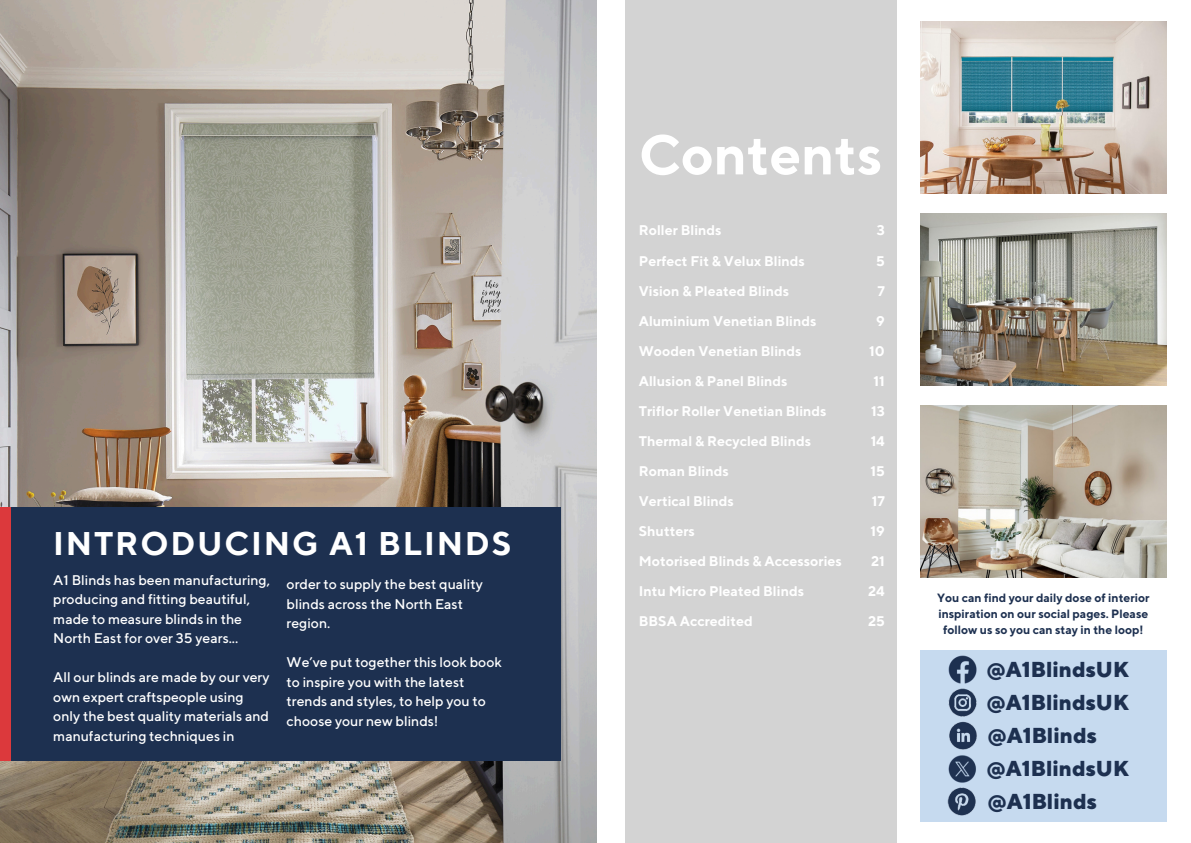
<style>
.page{position:relative;width:1191px;height:843px;background:#fff}
.page>*{position:absolute;margin:0;border:0;box-sizing:border-box;transform-origin:0 0}
.t1{font:700 55.8px "TT Norms";color:#fff}
.t2{font:700 32.8px "TT Norms";letter-spacing:.055em;color:#fff}
.t3{font:800 21.6px "TT Norms";color:#1d3050}
.t4{font:500 14px/19.5px "TT Norms";color:#fff}
.t5{font:700 14px/30px "TT Norms";color:#fff}
.t6{font:700 12px/15.8px "TT Norms";color:#1d3050;text-align:center}
</style>
<div class="page">
<img style="left:0;top:0;width:596px;height:842px">
<div style="left:625px;top:0;width:271px;height:842px;background:#d3d3d3"></div>
<img style="left:920px;top:405px;width:246px;height:172px">
<img style="left:920px;top:21px;width:246px;height:172px">
<img style="left:920px;top:213px;width:246px;height:172px">
<div style="left:7px;top:507px;width:554px;height:254px;background:#1d3050"></div>
<div style="left:0;top:507px;width:11px;height:254px;background:#dc393c"></div>
<div style="left:920px;top:649px;width:246px;height:172px;background:#c6daef"></div>
<img style="left:948px;top:655px;width:29px;height:95px">
<img style="left:947px;top:755px;width:29px;height:61px">
<p class="t2" style="left:53px;top:523px;width:459px">INTRODUCING A1 BLINDS</p>
<h3 class="t4" style="left:53px;top:569px;width:218px">A1 Blinds has been manufacturing, producing and fitting beautiful, made to measure blinds in the<br>North East for over 35 years...</h3>
<h3 class="t4" style="left:53px;top:667px;width:218px">All our blinds are made by our very own expert craftspeople using only the best quality materials and manufacturing techniques in</h3>
<h3 class="t4" style="left:286px;top:574px;width:198px">order to supply the best quality blinds across the North East region.</h3>
<p class="t4" style="left:286px;top:652px;width:217px">We’ve put together this look book to inspire you with the latest trends and styles, to help you to choose your new blinds!</p>
<p class="t1" style="left:638px;top:121px;width:245px">Contents</p>
<h3 class="t5" style="left:638px;top:215px;width:204px">Roller Blinds<br>Perfect Fit &amp; Velux Blinds<br>Vision &amp; Pleated Blinds<br>Aluminium Venetian Blinds<br>Wooden Venetian Blinds<br>Allusion &amp; Panel Blinds<br>Triflor Roller Venetian Blinds<br>Thermal &amp; Recycled Blinds<br>Roman Blinds<br>Vertical Blinds<br>Shutters<br>Motorised Blinds &amp; Accessories<br>Intu Micro Pleated Blinds<br>BBSA Accredited</h3>
<p class="t5" style="left:868px;top:215px;width:18px;text-align:right">3<br>5<br>7<br>9<br>10<br>11<br>13<br>14<br>15<br>17<br>19<br>21<br>24<br>25</p>
<h4 class="t6" style="left:936px;top:589px;width:214px">You can find your daily dose of interior inspiration on our social pages. Please follow us so you can stay in the loop!</h4>
<p class="t3" style="left:986px;top:656px;width:144px">@A1BlindsUK</p>
<p class="t3" style="left:986px;top:689px;width:144px">@A1BlindsUK</p>
<p class="t3" style="left:987px;top:722px;width:111px">@A1Blinds</p>
<p class="t3" style="left:986px;top:755px;width:144px">@A1BlindsUK</p>
<p class="t3" style="left:987px;top:788px;width:111px">@A1Blinds</p>
</div>
